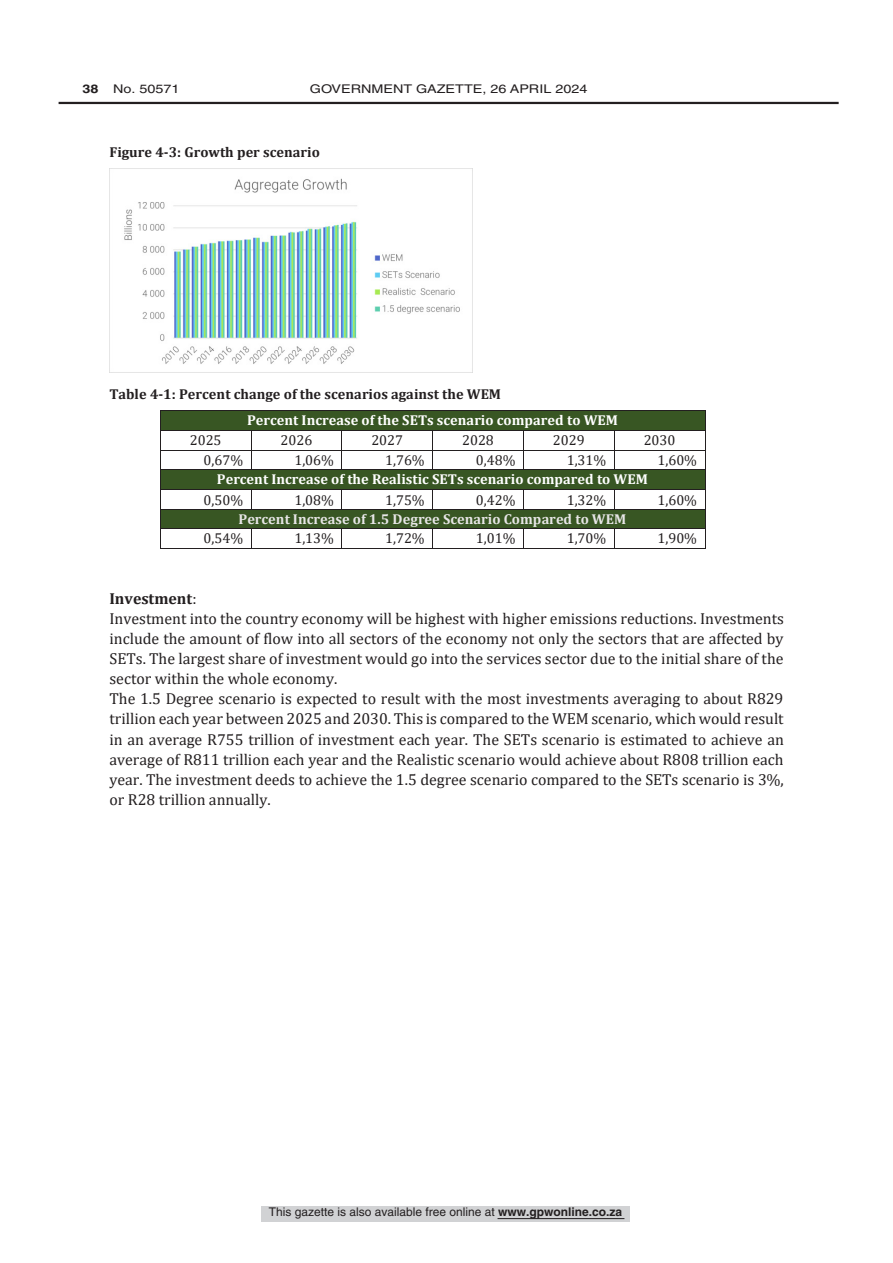
<style>
.page{position:relative;width:893px;height:1263px;background:#fff}
.page>*{position:absolute;margin:0;border:0;box-sizing:border-box;transform-origin:0 0}
.t1{font:15.9px/20.1px "Cambria";color:#231f20}
.t2{font:14.4px "Cambria";color:#231f20}
.t3{font:700 14.4px "Cambria";color:#fff}
.t4{font:700 14.4px "Cambria";color:#231f20}
.t5{font:700 14.4px "Cambria";color:#e7e6e6}
.t6{font:12px "Helvetica LT Std";color:#231f20}
.t7{font:12px "Helvetica LT Std";color:#231f20;scale:1.2 1}
.s1{font-weight:700}
</style>
<div class="page">
<div style="left:261px;top:1206px;width:369px;height:16px;background:#d1d2d4"></div>
<hr style="left:498px;top:1218px;width:126px;height:1px;background:#231f20">
<hr style="left:59px;top:102px;width:780px;height:2px;background:#231f20">
<div style="left:161px;top:411px;width:544px;height:19px;background:#385623"></div>
<hr style="left:161px;top:411px;width:544px;height:1px;background:#231f20">
<hr style="left:161px;top:430px;width:90px;height:1px;background:#231f20">
<hr style="left:251px;top:430px;width:91px;height:1px;background:#231f20">
<hr style="left:342px;top:430px;width:90px;height:1px;background:#231f20">
<hr style="left:433px;top:430px;width:90px;height:1px;background:#231f20">
<hr style="left:524px;top:430px;width:90px;height:1px;background:#231f20">
<hr style="left:615px;top:430px;width:90px;height:1px;background:#231f20">
<hr style="left:161px;top:450px;width:90px;height:1px;background:#231f20">
<hr style="left:251px;top:450px;width:91px;height:1px;background:#231f20">
<hr style="left:342px;top:450px;width:90px;height:1px;background:#231f20">
<hr style="left:433px;top:450px;width:90px;height:1px;background:#231f20">
<hr style="left:524px;top:450px;width:90px;height:1px;background:#231f20">
<hr style="left:615px;top:450px;width:90px;height:1px;background:#231f20">
<div style="left:161px;top:470px;width:544px;height:19px;background:#385623"></div>
<hr style="left:161px;top:470px;width:90px;height:1px;background:#231f20">
<svg style="left:251px;top:431px;width:1px;height:39px"></svg>
<hr style="left:251px;top:470px;width:91px;height:1px;background:#231f20">
<hr style="left:342px;top:470px;width:90px;height:1px;background:#231f20">
<svg style="left:432px;top:430px;width:1px;height:40px"></svg>
<hr style="left:433px;top:470px;width:90px;height:1px;background:#231f20">
<svg style="left:523px;top:430px;width:1px;height:40px"></svg>
<hr style="left:524px;top:470px;width:90px;height:1px;background:#231f20">
<svg style="left:614px;top:430px;width:1px;height:40px"></svg>
<hr style="left:615px;top:470px;width:90px;height:1px;background:#231f20">
<hr style="left:161px;top:489px;width:90px;height:1px;background:#231f20">
<hr style="left:251px;top:489px;width:91px;height:1px;background:#231f20">
<hr style="left:342px;top:489px;width:90px;height:1px;background:#231f20">
<hr style="left:433px;top:489px;width:90px;height:1px;background:#231f20">
<hr style="left:524px;top:489px;width:90px;height:1px;background:#231f20">
<hr style="left:615px;top:489px;width:90px;height:1px;background:#231f20">
<div style="left:161px;top:510px;width:544px;height:18px;background:#385623"></div>
<hr style="left:161px;top:509px;width:90px;height:1px;background:#231f20">
<svg style="left:251px;top:490px;width:1px;height:19px"></svg>
<hr style="left:251px;top:509px;width:91px;height:1px;background:#231f20">
<hr style="left:342px;top:509px;width:90px;height:1px;background:#231f20">
<svg style="left:432px;top:489px;width:1px;height:21px"></svg>
<hr style="left:433px;top:509px;width:90px;height:1px;background:#231f20">
<svg style="left:523px;top:489px;width:1px;height:21px"></svg>
<hr style="left:524px;top:509px;width:90px;height:1px;background:#231f20">
<svg style="left:614px;top:489px;width:1px;height:21px"></svg>
<hr style="left:615px;top:509px;width:90px;height:1px;background:#231f20">
<hr style="left:161px;top:528px;width:90px;height:1px;background:#231f20">
<hr style="left:251px;top:528px;width:91px;height:1px;background:#231f20">
<hr style="left:342px;top:528px;width:90px;height:1px;background:#231f20">
<hr style="left:433px;top:528px;width:90px;height:1px;background:#231f20">
<hr style="left:524px;top:528px;width:90px;height:1px;background:#231f20">
<hr style="left:615px;top:528px;width:90px;height:1px;background:#231f20">
<svg style="left:160px;top:411px;width:1px;height:138px"></svg>
<hr style="left:161px;top:548px;width:90px;height:1px;background:#231f20">
<svg style="left:251px;top:529px;width:1px;height:19px"></svg>
<hr style="left:251px;top:548px;width:91px;height:1px;background:#231f20">
<hr style="left:342px;top:548px;width:90px;height:1px;background:#231f20">
<svg style="left:432px;top:528px;width:1px;height:21px"></svg>
<hr style="left:433px;top:548px;width:90px;height:1px;background:#231f20">
<svg style="left:523px;top:528px;width:1px;height:21px"></svg>
<hr style="left:524px;top:548px;width:90px;height:1px;background:#231f20">
<svg style="left:614px;top:528px;width:1px;height:21px"></svg>
<hr style="left:615px;top:548px;width:90px;height:1px;background:#231f20">
<svg style="left:705px;top:411px;width:1px;height:138px"></svg>
<img style="left:109px;top:168px;width:364px;height:204px">
<p class="t7" style="left:83px;top:82px;width:82px"><span class="s1">38</span> No. 50571</p>
<p class="t7" style="left:310px;top:82px;width:233px">GOVERNMENT GAZETTE, 26 April 2024</p>
<p class="t4" style="left:109px;top:142px;width:212px">Figure 4-3: Growth per scenario</p>
<p class="t4" style="left:109px;top:384px;width:393px">Table 4-1: Percent change of the scenarios against the WEM</p>
<p class="t3" style="left:247px;top:410px;width:372px">Percent Increase of the SETs scenario compared to WEM</p>
<p class="t2" style="left:190px;top:431px;width:33px">2025</p>
<p class="t2" style="left:281px;top:431px;width:33px">2026</p>
<p class="t2" style="left:371px;top:431px;width:33px">2027</p>
<p class="t2" style="left:462px;top:431px;width:33px">2028</p>
<p class="t2" style="left:553px;top:431px;width:33px">2029</p>
<p class="t2" style="left:644px;top:431px;width:33px">2030</p>
<p class="t2" style="left:204px;top:452px;width:41px">0,67%</p>
<p class="t2" style="left:294px;top:452px;width:41px">1,06%</p>
<p class="t2" style="left:385px;top:452px;width:41px">1,76%</p>
<p class="t2" style="left:476px;top:452px;width:41px">0,48%</p>
<p class="t2" style="left:567px;top:452px;width:41px">1,31%</p>
<p class="t2" style="left:657px;top:452px;width:41px">1,60%</p>
<p class="t3" style="left:217px;top:469px;width:432px">Percent Increase of the Realistic SETs scenario compared to WEM</p>
<p class="t2" style="left:204px;top:491px;width:41px">0,50%</p>
<p class="t2" style="left:294px;top:491px;width:41px">1,08%</p>
<p class="t2" style="left:385px;top:491px;width:41px">1,75%</p>
<p class="t2" style="left:476px;top:491px;width:41px">0,42%</p>
<p class="t2" style="left:567px;top:491px;width:41px">1,32%</p>
<p class="t2" style="left:657px;top:491px;width:41px">1,60%</p>
<p class="t5" style="left:239px;top:509px;width:389px">Percent Increase of 1.5 Degree Scenario Compared to WEM</p>
<p class="t2" style="left:204px;top:529px;width:41px">0,54%</p>
<p class="t2" style="left:294px;top:529px;width:41px">1,13%</p>
<p class="t2" style="left:385px;top:529px;width:41px">1,72%</p>
<p class="t2" style="left:476px;top:529px;width:41px">1,01%</p>
<p class="t2" style="left:567px;top:529px;width:41px">1,70%</p>
<p class="t2" style="left:657px;top:529px;width:41px">1,90%</p>
<p class="t1" style="left:109px;top:589px;width:676px"><span class="s1">Investment</span>:<br>Investment into the country economy will be highest with higher emissions reductions. Investments include the amount of flow into all sectors of the economy not only the sectors that are affected by SETs. The largest share of investment would go into the services sector due to the initial share of the sector within the whole economy.<br>The 1.5 Degree scenario is expected to result with the most investments averaging to about R829 trillion each year between 2025 and 2030. This is compared to the WEM scenario, which would result in an average R755 trillion of investment each year. The SETs scenario is estimated to achieve an average of R811 trillion each year and the Realistic scenario would achieve about R808 trillion each year. The investment deeds to achieve the 1.5 degree scenario compared to the SETs scenario is 3%, or R28 trillion annually.</p>
<p class="t6" style="left:269px;top:1204px;width:355px">This gazette is also available free online at <span class="s1">www.gpwonline.co.za</span></p>
</div>
